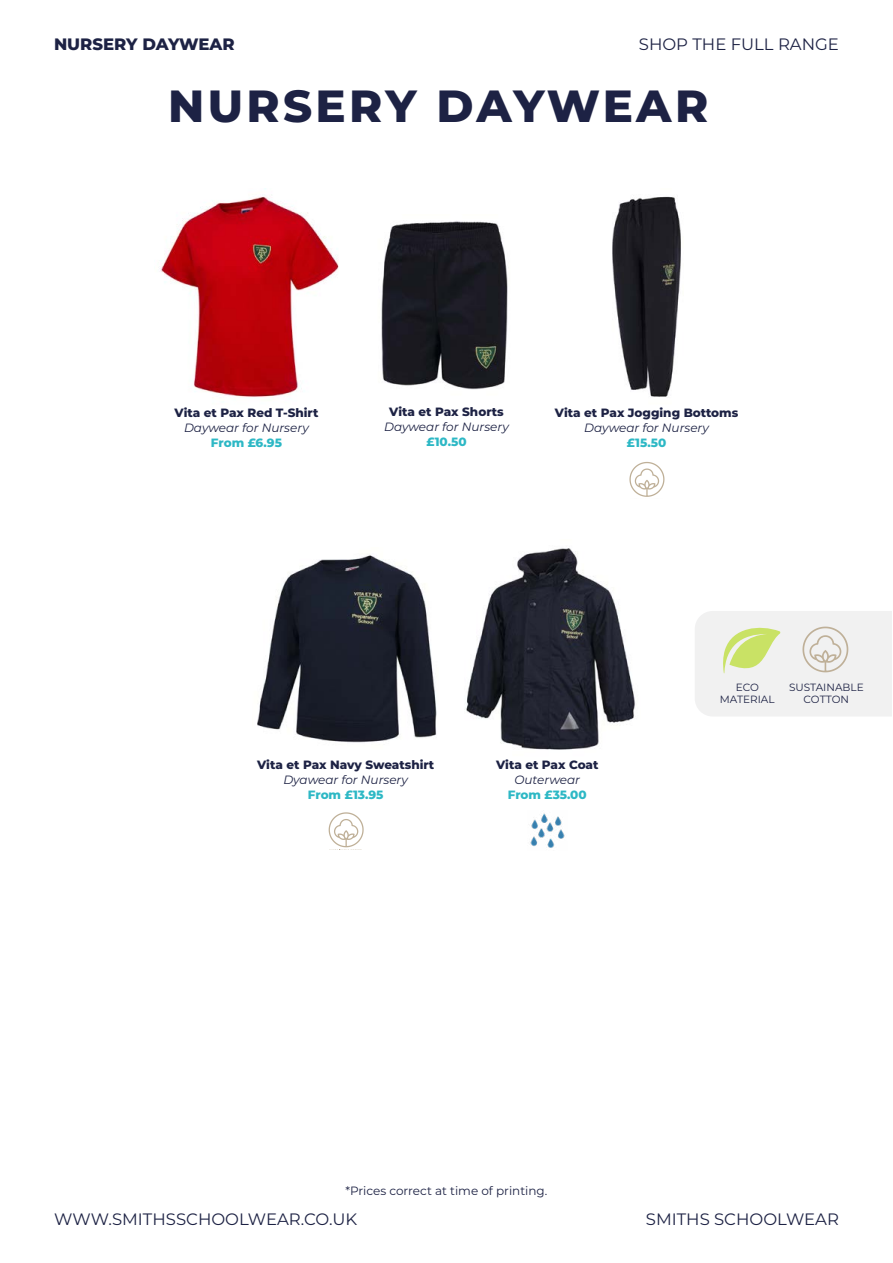
<style>
.page{position:relative;width:893px;height:1263px;background:#fff}
.page>*{position:absolute;margin:0;border:0;box-sizing:border-box;transform-origin:0 0}
.t1{font:800 45px "Montserrat";letter-spacing:.075em;color:#1d2244}
.t2{font:16.5px "Montserrat";color:#1d2244}
.t3{font:800 16.5px "Montserrat";color:#1d2244}
.t4{font:800 12px "Montserrat";color:#1d2244}
.t5{font:italic 12px "Montserrat";color:#1d2244}
.t6{font:800 12px "Montserrat";color:#2db8c5}
.t7{font:12px "Montserrat";color:#1d2244}
.t8{font:10.5px/12px "Montserrat";color:#1d2244;text-align:center}
</style>
<div class="page">
<img style="left:160px;top:188px;width:179px;height:209px">
<img style="left:381px;top:221px;width:127px;height:169px">
<img style="left:612px;top:196px;width:69px;height:201px">
<img style="left:257px;top:555px;width:180px;height:188px">
<img style="left:465px;top:548px;width:170px;height:202px">
<svg style="left:695px;top:611px;width:197px;height:105px"></svg>
<svg style="left:629px;top:462px;width:35px;height:35px"></svg>
<svg style="left:329px;top:812px;width:35px;height:35px"></svg>
<img style="left:530px;top:813px;width:35px;height:35px">
<h2 class="t3" style="left:54px;top:32px;width:182px">NURSERY DAYWEAR</h2>
<h2 class="t2" style="left:639px;top:33px;width:202px">SHOP THE FULL RANGE</h2>
<h1 class="t1" style="left:168px;top:73px;width:542px">NURSERY DAYWEAR</h1>
<p class="t4" style="left:174px;top:403px;width:145px">Vita et Pax Red T-Shirt</p>
<p class="t5" style="left:184px;top:419px;width:126px">Daywear for Nursery</p>
<p class="t6" style="left:211px;top:433px;width:73px">From £6.95</p>
<p class="t4" style="left:389px;top:403px;width:116px">Vita et Pax Shorts</p>
<p class="t5" style="left:384px;top:419px;width:126px">Daywear for Nursery</p>
<p class="t6" style="left:426px;top:433px;width:42px">£10.50</p>
<p class="t4" style="left:555px;top:403px;width:185px">Vita et Pax Jogging Bottoms</p>
<p class="t5" style="left:584px;top:419px;width:126px">Daywear for Nursery</p>
<p class="t6" style="left:627px;top:433px;width:41px">£15.50</p>
<p class="t8" style="left:720px;top:681px;width:56px">ECO<br>MATERIAL</p>
<p class="t8" style="left:789px;top:681px;width:76px">SUSTAINABLE<br>COTTON</p>
<p class="t4" style="left:257px;top:756px;width:179px">Vita et Pax Navy Sweatshirt</p>
<p class="t5" style="left:283px;top:772px;width:126px">Dyawear for Nursery</p>
<p class="t6" style="left:308px;top:786px;width:77px">From £13.95</p>
<p class="t4" style="left:496px;top:756px;width:104px">Vita et Pax Coat</p>
<p class="t5" style="left:514px;top:772px;width:67px">Outerwear</p>
<p class="t6" style="left:508px;top:786px;width:80px">From £35.00</p>
<p class="t7" style="left:346px;top:1182px;width:203px">*Prices correct at time of printing.</p>
<h2 class="t2" style="left:54px;top:1208px;width:305px">WWW.SMITHSSCHOOLWEAR.CO.UK</h2>
<h2 class="t2" style="left:646px;top:1208px;width:195px">SMITHS SCHOOLWEAR</h2>
</div>
